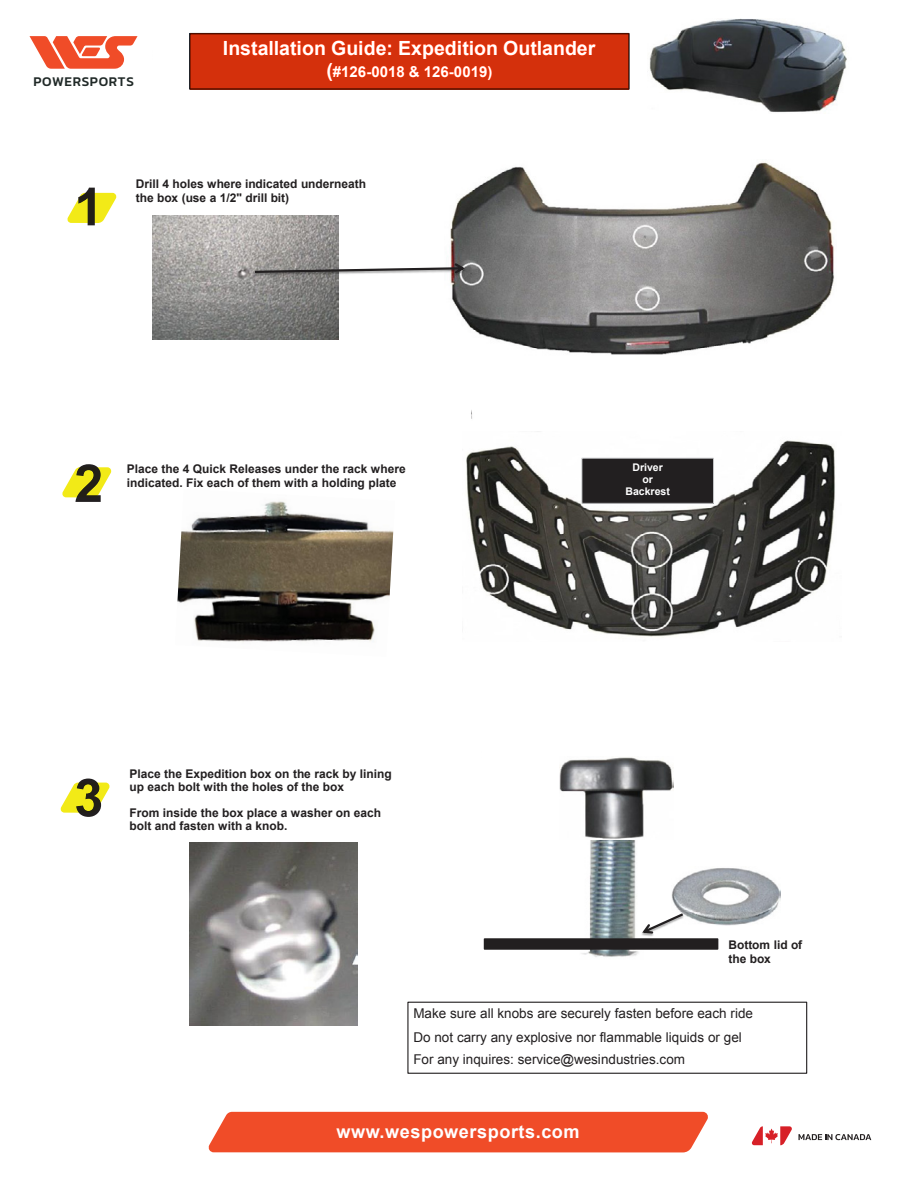
<style>
.page{position:relative;width:918px;height:1188px;background:#fff}
.page>*{position:absolute;margin:0;border:0;box-sizing:border-box;transform-origin:0 0}
.t1{font:700 52.5px "Arial";color:#221f20}
.t2{font:700 19.5px "Arial";color:#fff}
.t3{font:700 18.15px "Arial";letter-spacing:.03em;color:#fff}
.t4{font:700 15px "Arial";color:#fff}
.t5{font:13.5px/24.2px "Arial";color:#221f20}
.t6{font:500 13.5px "Kanit";letter-spacing:.05em;color:#202927}
.t7{font:700 12px/13.8px "Arial";color:#221f20}
.t8{font:700 10.5px/12.1px "Arial";letter-spacing:-.005em;color:#fff;text-align:center}
.s1{font-size:19.5px}
</style>
<div class="page">
<img style="left:581px;top:840px;width:58px;height:117px">
<div style="left:485px;top:939px;width:233px;height:10px;background:#221f20"></div>
<div style="left:484px;top:938px;width:234px;height:12px;border:2px solid #221f20"></div>
<img style="left:671px;top:868px;width:109px;height:57px">
<img style="left:559px;top:757px;width:114px;height:82px">
<img style="left:450px;top:161px;width:384px;height:194px">
<img style="left:152px;top:216px;width:187px;height:123px">
<img style="left:252px;top:257px;width:226px;height:25px">
<svg style="left:255px;top:263px;width:210px;height:11px"></svg>
<img style="left:466px;top:440px;width:369px;height:197px">
<img style="left:177px;top:501px;width:217px;height:141px">
<img style="left:630px;top:912px;width:56px;height:29px">
<svg style="left:642px;top:913px;width:41px;height:21px"></svg>
<img style="left:190px;top:842px;width:167px;height:184px">
<img style="left:649px;top:18px;width:198px;height:94px">
<div style="left:582px;top:458px;width:132px;height:45px;background:#221f20"></div>
<div style="left:582px;top:458px;width:132px;height:46px;border:1px solid #c4c5c7"></div>
<svg style="left:30px;top:36px;width:108px;height:33px"></svg>
<div style="left:208px;top:1112px;width:500px;height:40px;background:#f04c28"></div>
<div style="left:407px;top:1002px;width:400px;height:72px;border:1px solid #221f20"></div>
<div style="left:190px;top:33px;width:439px;height:57px;background:#d4300c"></div>
<svg style="left:67px;top:193px;width:49px;height:30px"></svg>
<svg style="left:62px;top:467px;width:49px;height:30px"></svg>
<svg style="left:61px;top:783px;width:49px;height:30px"></svg>
<svg style="left:752px;top:1126px;width:120px;height:19px"></svg>
<p class="t6" style="left:33px;top:71px;width:102px">POWERSPORTS</p>
<h2 class="t2" style="left:223px;top:35px;width:374px">Installation Guide: Expedition Outlander</h2>
<p class="t4" style="left:326px;top:62px;width:167px"><span class="s1">(</span>#126-0018 &amp; 126-0019)</p>
<h1 class="t1" style="left:74px;top:172px;width:31px">1</h1>
<p class="t7" style="left:136px;top:178px;width:232px">Drill 4 holes where indicated underneath the box (use a 1/2'' drill bit)</p>
<h1 class="t1" style="left:74px;top:449px;width:31px">2</h1>
<p class="t7" style="left:127px;top:462px;width:281px">Place the 4 Quick Releases under the rack where indicated. Fix each of them with a holding plate</p>
<p class="t8" style="left:626px;top:461px;width:46px">Driver<br>or<br>Backrest</p>
<h1 class="t1" style="left:74px;top:763px;width:31px">3</h1>
<p class="t7" style="left:129px;top:767px;width:264px">Place the Expedition box on the rack by lining up each bolt with the holes of the box</p>
<p class="t7" style="left:129px;top:806px;width:253px">From inside the box place a washer on each bolt and fasten with a knob.</p>
<p class="t7" style="left:728px;top:938px;width:75px">Bottom lid of the box</p>
<p class="t5" style="left:413px;top:1001px;width:341px">Make sure all knobs are securely fasten before each ride<br>Do not carry any explosive nor flammable liquids or gel</p>
<p class="t5" style="left:413px;top:1048px;width:273px">For any inquires: service@wesindustries.com</p>
<h3 class="t3" style="left:336px;top:1120px;width:245px">www.wespowersports.com</h3>
</div>
